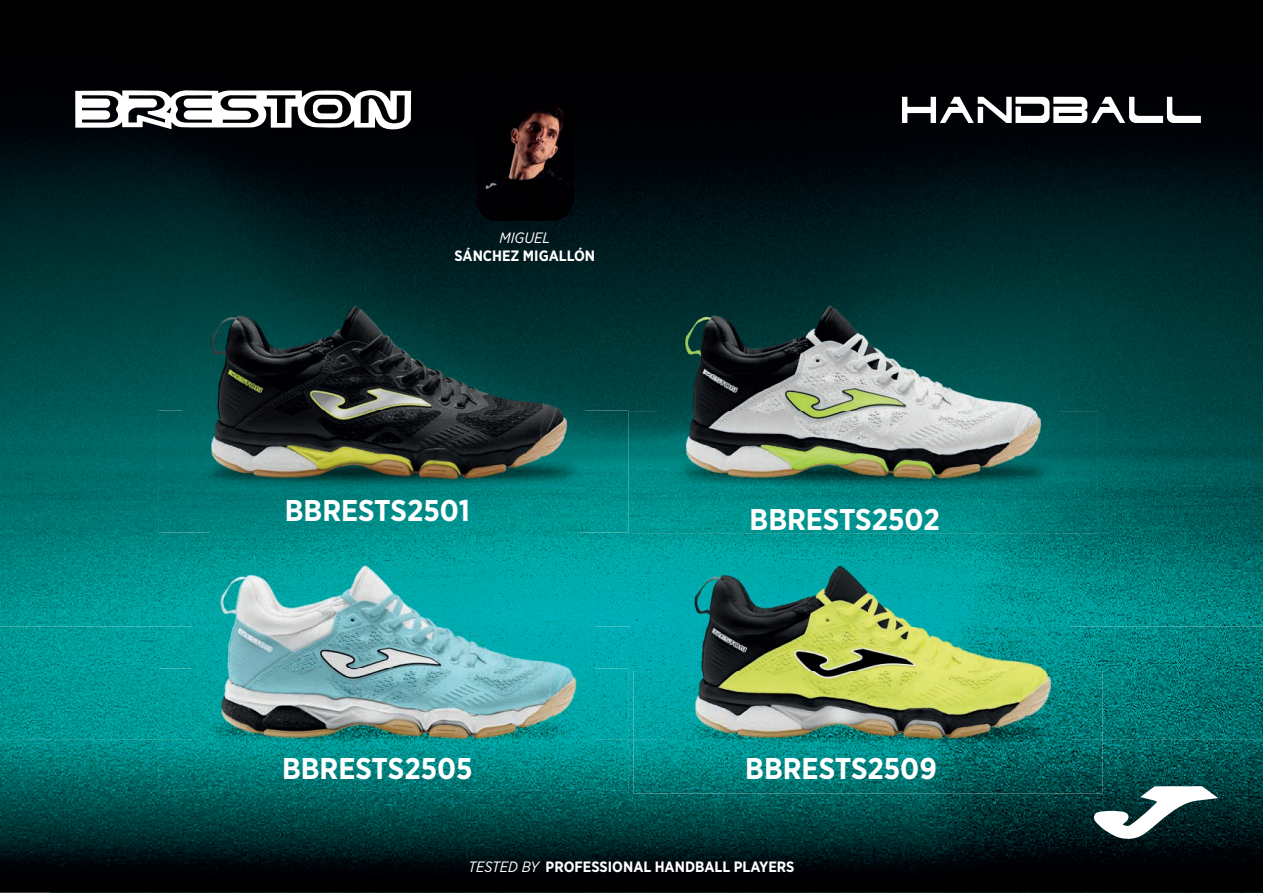
<style>
.page{position:relative;width:1263px;height:893px;background:#fff}
.page>*{position:absolute;margin:0;border:0;box-sizing:border-box;transform-origin:0 0}
.t1{font:700 30px "Gotham Narrow";color:#fff}
.t2{font:700 15px "Gotham Narrow";color:#fff}
.t3{font:italic 15px "Gotham Narrow";color:#fff}
.s1{font-weight:400;font-style:italic}
</style>
<div class="page">
<img style="left:0;top:627px;width:51px;height:113px">
<img style="left:51px;top:627px;width:142px;height:113px">
<img style="left:594px;top:627px;width:73px;height:113px">
<img style="left:1069px;top:627px;width:194px;height:113px">
<img style="left:0;top:0;width:1263px;height:314px">
<img style="left:0;top:314px;width:210px;height:313px">
<img style="left:585px;top:314px;width:72px;height:96px">
<img style="left:1053px;top:314px;width:210px;height:313px">
<img style="left:580px;top:533px;width:51px;height:94px">
<img style="left:210px;top:533px;width:370px;height:28px">
<img style="left:631px;top:533px;width:422px;height:41px">
<img style="left:631px;top:574px;width:36px;height:53px">
<img style="left:0;top:740px;width:1263px;height:153px">
<svg style="left:1094px;top:786px;width:124px;height:53px"></svg>
<img style="left:183px;top:302px;width:402px;height:108px">
<img style="left:657px;top:302px;width:402px;height:108px">
<img style="left:193px;top:561px;width:401px;height:107px">
<img style="left:667px;top:561px;width:402px;height:110px">
<img style="left:633px;top:671px;width:469px;height:122px">
<img style="left:159px;top:410px;width:939px;height:123px">
<img style="left:159px;top:668px;width:469px;height:123px">
<svg style="left:902px;top:97px;width:299px;height:26px"></svg>
<svg style="left:75px;top:89px;width:336px;height:40px"></svg>
<img style="left:476px;top:91px;width:98px;height:130px">
<p class="t3" style="left:499px;top:229px;width:52px">MIGUEL</p>
<p class="t2" style="left:454px;top:247px;width:142px">SÁNCHEZ MIGALLÓN</p>
<h1 class="t1" style="left:285px;top:491px;width:187px">BBRESTS2501</h1>
<h1 class="t1" style="left:749px;top:500px;width:192px">BBRESTS2502</h1>
<h1 class="t1" style="left:282px;top:749px;width:192px">BBRESTS2505</h1>
<h1 class="t1" style="left:745px;top:749px;width:193px">BBRESTS2509</h1>
<p class="t2" style="left:468px;top:857px;width:328px"><span class="s1">TESTED BY</span> PROFESSIONAL HANDBALL PLAYERS</p>
</div>
